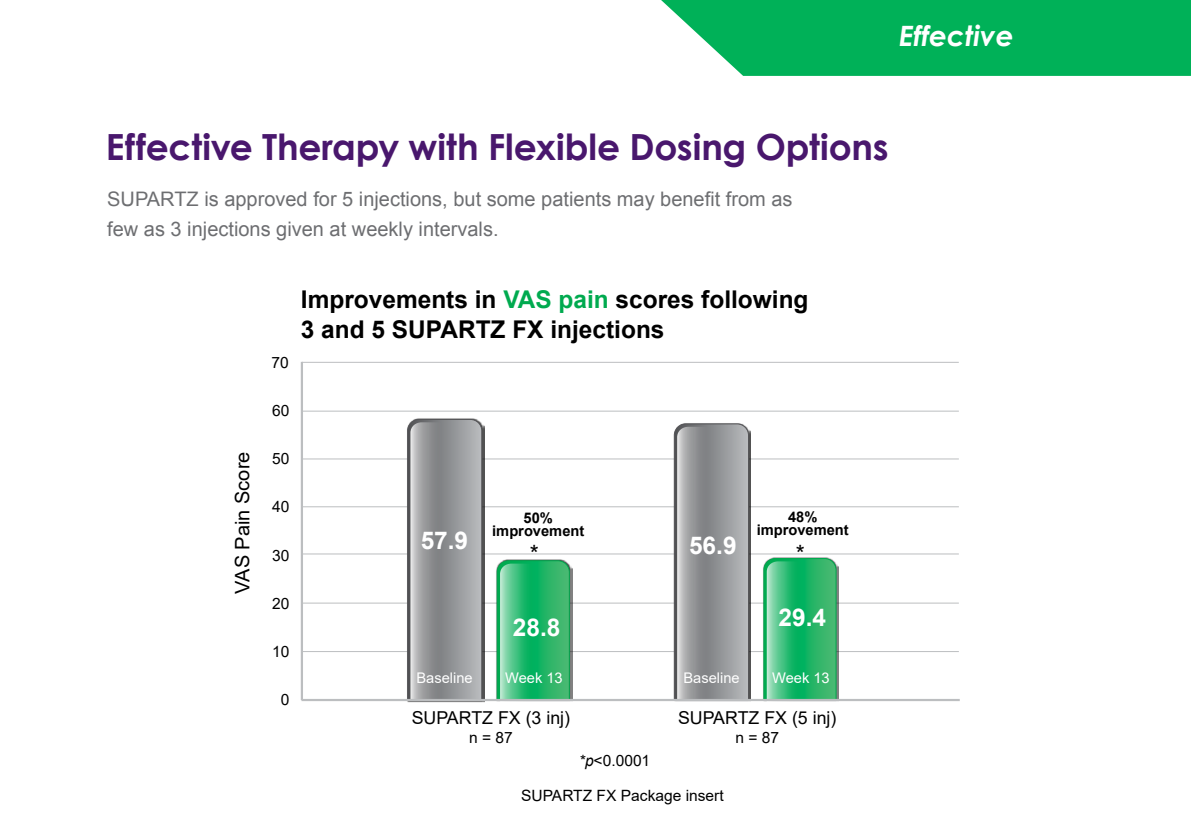
<style>
.page{position:relative;width:1191px;height:840px;background:#fff}
.page>*{position:absolute;margin:0;border:0;box-sizing:border-box;transform-origin:0 0}
.t1{font:700 36px "Century Gothic";letter-spacing:-.005em;color:#49176d}
.t2{font:italic 700 28px "Century Gothic";color:#fff}
.t3{font:700 24.4px/29.4px "Arial";color:#000}
.t4{font:700 24.4px "Arial";color:#fff}
.t5{font:23.4px "Arial";color:#000}
.t6{font:20px/30px "Arial";color:#6d6e71}
.t7{font:20px "Arial";color:#000}
.t8{font:17.8px "Arial";color:#000}
.t9{font:15.6px "Arial";color:#000}
.t10{font:700 14.6px/12.2px "Arial";color:#000;text-align:center}
.t11{font:14.6px "Arial";color:#fff}
.s1{color:#00aa4f}
.s2{font-style:italic}
</style>
<div class="page">
<svg style="left:661px;top:0;width:530px;height:76px;fill:#00b158"></svg>
<hr style="left:302px;top:651px;width:657px;height:1px;background:#bcbec0">
<hr style="left:302px;top:602px;width:657px;height:1px;background:#bcbec0">
<hr style="left:302px;top:553px;width:657px;height:1px;background:#bcbec0">
<hr style="left:302px;top:506px;width:657px;height:1px;background:#bcbec0">
<hr style="left:302px;top:458px;width:657px;height:1px;background:#bcbec0">
<hr style="left:302px;top:410px;width:657px;height:1px;background:#bcbec0">
<hr style="left:302px;top:362px;width:656px;height:1px;background:#bcbec0">
<img style="left:673px;top:430px;width:78px;height:271px">
<svg style="left:674px;top:423px;width:75px;height:275px"></svg>
<img style="left:406px;top:424px;width:78px;height:277px">
<svg style="left:407px;top:418px;width:75px;height:280px"></svg>
<img style="left:762px;top:564px;width:77px;height:137px">
<svg style="left:763px;top:557px;width:73px;height:145px"></svg>
<img style="left:496px;top:559px;width:76px;height:142px">
<svg style="left:497px;top:560px;width:73px;height:142px"></svg>
<hr style="left:301px;top:361px;width:2px;height:338px;background:#bcbec0">
<hr style="left:301px;top:698px;width:658px;height:2px;background:#bcbec0">
<h2 class="t2" style="left:899px;top:18px;width:116px">Effective</h2>
<h1 class="t1" style="left:106px;top:124px;width:784px">Effective Therapy with Flexible Dosing Options</h1>
<p class="t6" style="left:107px;top:184px;width:687px">SUPARTZ is approved for 5 injections, but some patients may benefit from as few as 3 injections given at weekly intervals.</p>
<p class="t7" style="left:229px;top:593px;width:143px;rotate:-90deg">VAS Pain Score</p>
<p class="t9" style="left:271px;top:351px;width:19px">70</p>
<p class="t3" style="left:301px;top:285px;width:509px">Improvements in <span class="s1">VAS pain</span> scores following<br>3 and 5 SUPARTZ FX injections</p>
<p class="t9" style="left:272px;top:399px;width:19px">60</p>
<p class="t9" style="left:272px;top:447px;width:19px">50</p>
<p class="t9" style="left:272px;top:496px;width:19px">40</p>
<p class="t9" style="left:272px;top:544px;width:19px">30</p>
<p class="t9" style="left:272px;top:592px;width:19px">20</p>
<p class="t9" style="left:272px;top:640px;width:19px">10</p>
<p class="t9" style="left:281px;top:688px;width:10px">0</p>
<p class="t4" style="left:421px;top:522px;width:49px">57.9</p>
<p class="t10" style="left:756px;top:511px;width:94px">48% improvement</p>
<p class="t10" style="left:492px;top:512px;width:94px">50% improvement</p>
<p class="t4" style="left:689px;top:527px;width:49px">56.9</p>
<p class="t5" style="left:530px;top:537px;width:11px">*</p>
<p class="t5" style="left:796px;top:537px;width:11px">*</p>
<p class="t4" style="left:513px;top:610px;width:49px">28.8</p>
<p class="t4" style="left:778px;top:600px;width:49px">29.4</p>
<p class="t11" style="left:416px;top:667px;width:58px">Baseline</p>
<p class="t11" style="left:505px;top:667px;width:59px">Week 13</p>
<p class="t8" style="left:412px;top:705px;width:160px">SUPARTZ FX (3 inj)</p>
<p class="t9" style="left:469px;top:726px;width:45px">n = 87</p>
<p class="t11" style="left:683px;top:667px;width:58px">Baseline</p>
<p class="t11" style="left:772px;top:667px;width:59px">Week 13</p>
<p class="t8" style="left:678px;top:705px;width:160px">SUPARTZ FX (5 inj)</p>
<p class="t9" style="left:735px;top:726px;width:45px">n = 87</p>
<p class="t9" style="left:579px;top:748px;width:73px"><span class="s2">*p</span>&lt;0.0001</p>
<p class="t9" style="left:521px;top:784px;width:204px">SUPARTZ FX Package insert</p>
</div>
